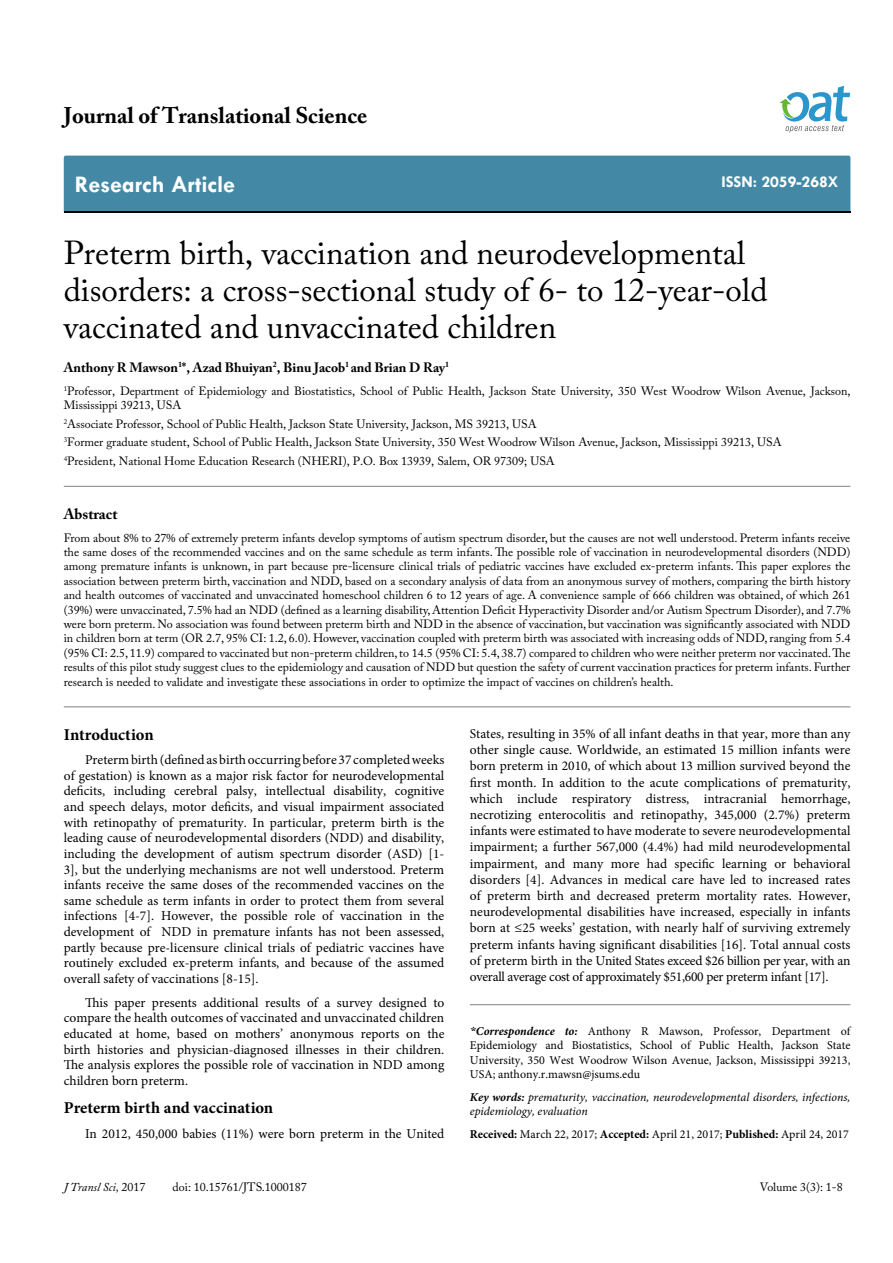
<style>
.page{position:relative;width:893px;height:1263px;background:#fff}
.page>*{position:absolute;margin:0;border:0;box-sizing:border-box;transform-origin:0 0}
.t1{font:33px/37.5px "Adobe Caslon Pro";color:#000}
.t2{font:700 24px "Tw Cen";color:#fff}
.t3{font:700 22.5px "Adobe Caslon Pro";color:#000}
.t4{font:700 16.5px "Minion Pro";color:#000}
.t5{font:700 16.5px "Tw Cen";color:#fff}
.t6{font:700 15px "Adobe Caslon Pro";color:#000}
.t7{font:13.5px/15.6px "Minion Pro";color:#000;text-align:justify}
.t8{font:700 13.5px "Adobe Caslon Pro";color:#000}
.t9{font:12px/14.4px "Adobe Caslon Pro";color:#000}
.t10{font:12px/14.4px "Minion Pro";color:#000;text-align:justify}
.t11{font:italic 12px/14.4px "Minion Pro";color:#000}
.t12{font:italic 12px "Adobe Caslon Pro";color:#000}
.s1{font-family:"Times New Roman";font-weight:700;font-style:italic}
.s2{font-weight:700;font-style:italic}
.s3{font-weight:700}
.s4{font-style:normal}
</style>
<div class="page">
<div style="left:64px;top:156px;width:786px;height:56px;background:#4389a5"></div>
<svg style="left:779px;top:86px;width:71px;height:47px"></svg>
<hr style="left:64px;top:486px;width:786px;height:1px;background:#808285">
<hr style="left:64px;top:707px;width:786px;height:1px;background:#808285">
<hr style="left:470px;top:1004px;width:380px;height:1px;background:#808285">
<h3 class="t3" style="left:64px;top:102px;width:305px">Journal of Translational Science</h3>
<h2 class="t2" style="left:75px;top:170px;width:162px">Research Article</h2>
<p class="t5" style="left:721px;top:172px;width:119px">ISSN: 2059-268X</p>
<h1 class="t1" style="left:64px;top:233px;width:705px">Preterm birth, vaccination and neurodevelopmental disorders: a cross-sectional study of 6- to 12-year-old vaccinated and unvaccinated children</h1>
<p class="t8" style="left:64px;top:359px;width:387px">Anthony R Mawson<sup>1</sup>*, Azad Bhuiyan<sup>2</sup>, Binu Jacob<sup>1</sup> and Brian D Ray<sup>1</sup></p>
<p class="t9" style="left:64px;top:383px;width:788px"><sup>1</sup>Professor, Department of Epidemiology and Biostatistics, School of Public Health, Jackson State University, 350 West Woodrow Wilson Avenue, Jackson,<br>Mississippi 39213, USA</p>
<p class="t9" style="left:64px;top:414px;width:719px;line-height:18.6px"><sup>2</sup>Associate Professor, School of Public Health, Jackson State University, Jackson, MS 39213, USA<br><sup>3</sup>Former graduate student, School of Public Health, Jackson State University, 350 West Woodrow Wilson Avenue, Jackson, Mississippi 39213, USA<br><sup>4</sup>President, National Home Education Research (NHERI), P.O. Box 13939, Salem, OR 97309; USA</p>
<p class="t6" style="left:64px;top:505px;width:55px">Abstract</p>
<p class="t9" style="left:64px;top:530px;width:788px;text-align:justify">From about 8% to 27% of extremely preterm infants develop symptoms of autism spectrum disorder, but the causes are not well understood. Preterm infants receive the same doses of the recommended vaccines and on the same schedule as term infants. The possible role of vaccination in neurodevelopmental disorders (NDD) among premature infants is unknown, in part because pre-licensure clinical trials of pediatric vaccines have excluded ex-preterm infants. This paper explores the association between preterm birth, vaccination and NDD, based on a secondary analysis of data from an anonymous survey of mothers, comparing the birth history and health outcomes of vaccinated and unvaccinated homeschool children 6 to 12 years of age. A convenience sample of 666 children was obtained, of which 261 (39%) were unvaccinated, 7.5% had an NDD (defined as a learning disability, Attention Deficit Hyperactivity Disorder and/or Autism Spectrum Disorder), and 7.7% were born preterm. No association was found between preterm birth and NDD in the absence of vaccination, but vaccination was significantly associated with NDD in children born at term (OR 2.7, 95% CI: 1.2, 6.0). However, vaccination coupled with preterm birth was associated with increasing odds of NDD, ranging from 5.4 (95% CI: 2.5, 11.9) compared to vaccinated but non-preterm children, to 14.5 (95% CI: 5.4, 38.7) compared to children who were neither preterm nor vaccinated. The results of this pilot study suggest clues to the epidemiology and causation of NDD but question the safety of current vaccination practices for preterm infants. Further research is needed to validate and investigate these associations in order to optimize the impact of vaccines on children’s health.</p>
<p class="t4" style="left:64px;top:723px;width:91px">Introduction</p>
<p class="t7" style="left:64px;top:752px;width:382px;text-indent:21px">Preterm birth (defined as birth occurring before 37 completed weeks of gestation) is known as a major risk factor for neurodevelopmental deficits, including cerebral palsy, intellectual disability, cognitive and speech delays, motor deficits, and visual impairment associated with retinopathy of prematurity. In particular, preterm birth is the leading cause of neurodevelopmental disorders (NDD) and disability, including the development of autism spectrum disorder (ASD) [1- 3], but the underlying mechanisms are not well understood. Preterm infants receive the same doses of the recommended vaccines on the same schedule as term infants in order to protect them from several infections [4-7]. However, the possible role of vaccination in the development of NDD in premature infants has not been assessed, partly because pre-licensure clinical trials of pediatric vaccines have routinely excluded ex-preterm infants, and because of the assumed overall safety of vaccinations [8-15].</p>
<p class="t7" style="left:64px;top:995px;width:382px;text-indent:21px">This paper presents additional results of a survey designed to compare the health outcomes of vaccinated and unvaccinated children educated at home, based on mothers’ anonymous reports on the birth histories and physician-diagnosed illnesses in their children.<br>The analysis explores the possible role of vaccination in NDD among children born preterm.</p>
<p class="t4" style="left:64px;top:1096px;width:211px">Preterm birth and vaccination</p>
<p class="t7" style="left:85px;top:1126px;width:361px">In 2012, 450,000 babies (11%) were born preterm in the United</p>
<p class="t7" style="left:470px;top:726px;width:382px;line-height:16.2px">States, resulting in 35% of all infant deaths in that year, more than any other single cause. Worldwide, an estimated 15 million infants were born preterm in 2010, of which about 13 million survived beyond the first month. In addition to the acute complications of prematurity, which include respiratory distress, intracranial hemorrhage, necrotizing enterocolitis and retinopathy, 345,000 (2.7%) preterm infants were estimated to have moderate to severe neurodevelopmental impairment; a further 567,000 (4.4%) had mild neurodevelopmental impairment, and many more had specific learning or behavioral disorders [4]. Advances in medical care have led to increased rates of preterm birth and decreased preterm mortality rates. However, neurodevelopmental disabilities have increased, especially in infants born at ≤25 weeks’ gestation, with nearly half of surviving extremely preterm infants having significant disabilities [16]. Total annual costs of preterm birth in the United States exceed $26 billion per year, with an overall average cost of approximately $51,600 per preterm infant [17].</p>
<p class="t10" style="left:470px;top:1024px;width:382px"><span class="s1">*</span><span class="s2">Correspondence to:</span> Anthony R Mawson, Professor, Department of Epidemiology and Biostatistics, School of Public Health, Jackson State University, 350 West Woodrow Wilson Avenue, Jackson, Mississippi 39213, USA; anthony.r.mawsn@jsums.edu</p>
<p class="t11" style="left:470px;top:1090px;width:382px"><span class="s3">Key words:</span> prematurity, vaccination, neurodevelopmental disorders, infections, epidemiology, evaluation</p>
<p class="t10" style="left:470px;top:1127px;width:381px"><span class="s3">Received:</span> March 22, 2017; <span class="s3">Accepted:</span> April 21, 2017; <span class="s3">Published:</span> April 24, 2017</p>
<p class="t12" style="left:64px;top:1180px;width:83px">J Transl Sci, <span class="s4">2017</span></p>
<p class="t9" style="left:173px;top:1180px;width:136px">doi: 10.15761/JTS.1000187</p>
<p class="t9" style="left:760px;top:1180px;width:84px">Volume 3(3): 1-8</p>
</div>
